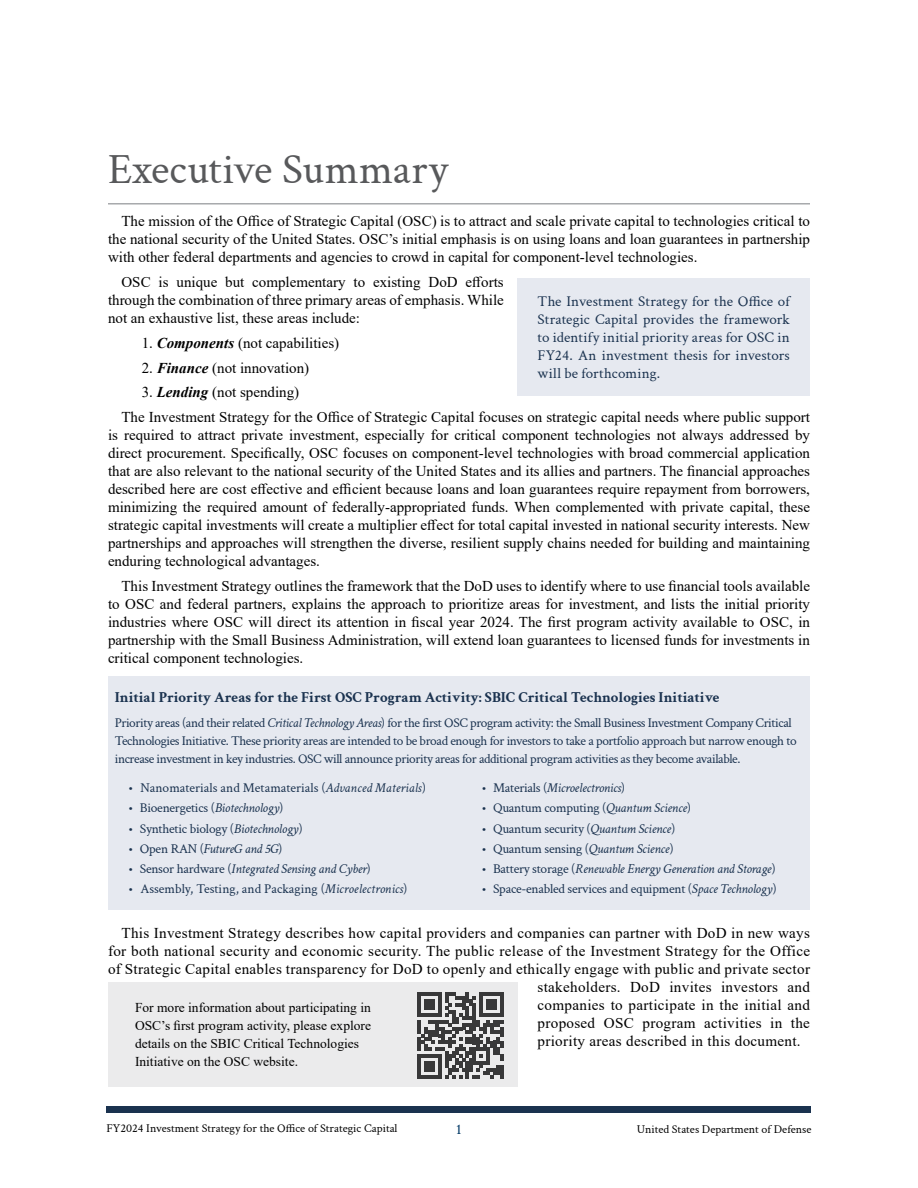
<style>
.page{position:relative;width:918px;height:1188px;background:#fff}
.page>*{position:absolute;margin:0;border:0;box-sizing:border-box;transform-origin:0 0}
.t1{font:43.5px "Crimson Text";color:#58595b}
.t2{font:15px/18px "Times New Roman";letter-spacing:.02em;color:#000;text-align:justify}
.t3{font:15px/24.8px "Times New Roman";color:#000}
.t4{font:15px/18px "Crimson Text";letter-spacing:.005em;color:#1a324f;text-align:justify}
.t5{font:700 15px "Crimson Text";color:#1a324f}
.t6{font:15px "Crimson Text";color:#003865}
.t7{font:13.5px/18px "Crimson Text";letter-spacing:-.03em;color:#1a324f}
.t8{font:italic 13.5px "Crimson Text";letter-spacing:-.02em;color:#1a324f}
.t9{font:13.5px/18px "Times New Roman";color:#000}
.t10{font:13.5px "Crimson Text";color:#1a324f}
.t11{font:12px "Crimson Text";color:#000}
.s1{font-weight:700;font-style:italic}
.s2{font-style:italic}
.s3{font-style:normal}
</style>
<div class="page">
<div style="left:106px;top:1106px;width:706px;height:6px;background:#1a324f"></div>
<hr style="left:108px;top:203px;width:702px;height:2px;background:#a7a9ac">
<div style="left:108px;top:677px;width:702px;height:107px;background:#e6e9f0"></div>
<div style="left:108px;top:772px;width:702px;height:138px;background:#e6e9f0"></div>
<div style="left:108px;top:983px;width:409px;height:104px;background:#ebebec"></div>
<svg style="left:418px;top:993px;width:86px;height:86px"></svg>
<div style="left:517px;top:279px;width:293px;height:117px;background:#e6e9f0"></div>
<h1 class="t1" style="left:108px;top:139px;width:341px">Executive Summary</h1>
<p class="t2" style="left:108px;top:212px;width:704px;text-indent:14px">The mission of the Office of Strategic Capital (OSC) is to attract and scale private capital to technologies critical to the national security of the United States. OSC’s initial emphasis is on using loans and loan guarantees in partnership with other federal departments and agencies to crowd in capital for component-level technologies.</p>
<p class="t2" style="left:108px;top:273px;width:397px;text-indent:14px">OSC is unique but complementary to existing DoD efforts through the combination of three primary areas of emphasis. While not an exhaustive list, these areas include:</p>
<p class="t3" style="left:142px;top:330px;width:199px">1. <span class="s1">Components</span> (not capabilities)</p>
<p class="t3" style="left:142px;top:355px;width:169px">2. <span class="s1">Finance</span> (not innovation)</p>
<p class="t3" style="left:122px;top:380px;width:690px;text-indent:20px">3. <span class="s1">Lending</span> (not spending)<br>The Investment Strategy for the Office of Strategic Capital focuses on strategic capital needs where public support</p>
<p class="t2" style="left:108px;top:426px;width:704px">is required to attract private investment, especially for critical component technologies not always addressed by direct procurement. Specifically, OSC focuses on component-level technologies with broad commercial application that are also relevant to the national security of the United States and its allies and partners. The financial approaches described here are cost effective and efficient because loans and loan guarantees require repayment from borrowers, minimizing the required amount of federally-appropriated funds. When complemented with private capital, these strategic capital investments will create a multiplier effect for total capital invested in national security interests. New partnerships and approaches will strengthen the diverse, resilient supply chains needed for building and maintaining enduring technological advantages.</p>
<p class="t2" style="left:108px;top:576px;width:704px;text-indent:14px">This Investment Strategy outlines the framework that the DoD uses to identify where to use financial tools available to OSC and federal partners, explains the approach to prioritize areas for investment, and lists the initial priority industries where OSC will direct its attention in fiscal year 2024. The first program activity available to OSC, in partnership with the Small Business Administration, will extend loan guarantees to licensed funds for investments in critical component technologies.</p>
<p class="t5" style="left:115px;top:686px;width:606px">Initial Priority Areas for the First OSC Program Activity: SBIC Critical Technologies Initiative</p>
<p class="t7" style="left:115px;top:713px;width:683px">Priority areas (and their related <span class="s2">Critical Technology Areas</span>) for the first OSC program activity: the Small Business Investment Company Critical<br>Technologies Initiative. These priority areas are intended to be broad enough for investors to take a portfolio approach but narrow enough to increase investment in key industries. OSC will announce priority areas for additional program activities as they become available.</p>
<p class="t10" style="left:128px;top:778px;width:299px">• Nanomaterials and Metamaterials (<span class="s2">Advanced Materials</span>)</p>
<p class="t7" style="left:128px;top:798px;width:157px">• Bioenergetics (<span class="s2">Biotechnology</span>)</p>
<p class="t7" style="left:128px;top:819px;width:176px">• Synthetic biology (<span class="s2">Biotechnology</span>)</p>
<p class="t8" style="left:128px;top:839px;width:156px"><span class="s3">• Open RAN (</span>FutureG and 5G<span class="s3">)</span></p>
<p class="t8" style="left:128px;top:859px;width:244px"><span class="s3">• Sensor hardware (</span>Integrated Sensing and Cyber<span class="s3">)</span></p>
<p class="t10" style="left:128px;top:880px;width:281px">• Assembly, Testing, and Packaging (<span class="s2">Microelectronics</span>)</p>
<p class="t4" style="left:538px;top:292px;width:254px">The Investment Strategy for the Office of Strategic Capital provides the framework to identify initial priority areas for OSC in FY24. An investment thesis for investors will be forthcoming.</p>
<p class="t8" style="left:482px;top:778px;width:145px"><span class="s3">• Materials (</span>Microelectronics<span class="s3">)</span></p>
<p class="t7" style="left:482px;top:798px;width:211px">• Quantum computing (<span class="s2">Quantum Science</span>)</p>
<p class="t7" style="left:482px;top:819px;width:195px">• Quantum security (<span class="s2">Quantum Science</span>)</p>
<p class="t7" style="left:482px;top:839px;width:194px">• Quantum sensing (<span class="s2">Quantum Science</span>)</p>
<p class="t8" style="left:482px;top:859px;width:296px"><span class="s3">• Battery storage (</span>Renewable Energy Generation and Storage<span class="s3">)</span></p>
<p class="t7" style="left:482px;top:879px;width:297px">• Space-enabled services and equipment (<span class="s2">Space Technology</span>)</p>
<p class="t2" style="left:122px;top:924px;width:690px">This Investment Strategy describes how capital providers and companies can partner with DoD in new ways</p>
<p class="t2" style="left:108px;top:942px;width:704px">for both national security and economic security. The public release of the Investment Strategy for the Office</p>
<p class="t2" style="left:108px;top:960px;width:704px">of Strategic Capital enables transparency for DoD to openly and ethically engage with public and private sector</p>
<p class="t2" style="left:538px;top:978px;width:274px">stakeholders. DoD invites investors and</p>
<p class="t2" style="left:538px;top:996px;width:274px">companies to participate in the initial and</p>
<p class="t2" style="left:538px;top:1014px;width:274px">proposed OSC program activities in the</p>
<p class="t2" style="left:538px;top:1032px;width:265px">priority areas described in this document.</p>
<p class="t9" style="left:135px;top:998px;width:238px">For more information about participating in OSC’s first program activity, please explore details on the SBIC Critical Technologies Initiative on the OSC website.</p>
<p class="t11" style="left:106px;top:1120px;width:293px">FY2024 Investment Strategy for the Office of Strategic Capital</p>
<p class="t6" style="left:456px;top:1118px;width:7px">1</p>
<p class="t11" style="left:637px;top:1120px;width:176px">United States Department of Defense</p>
</div>
